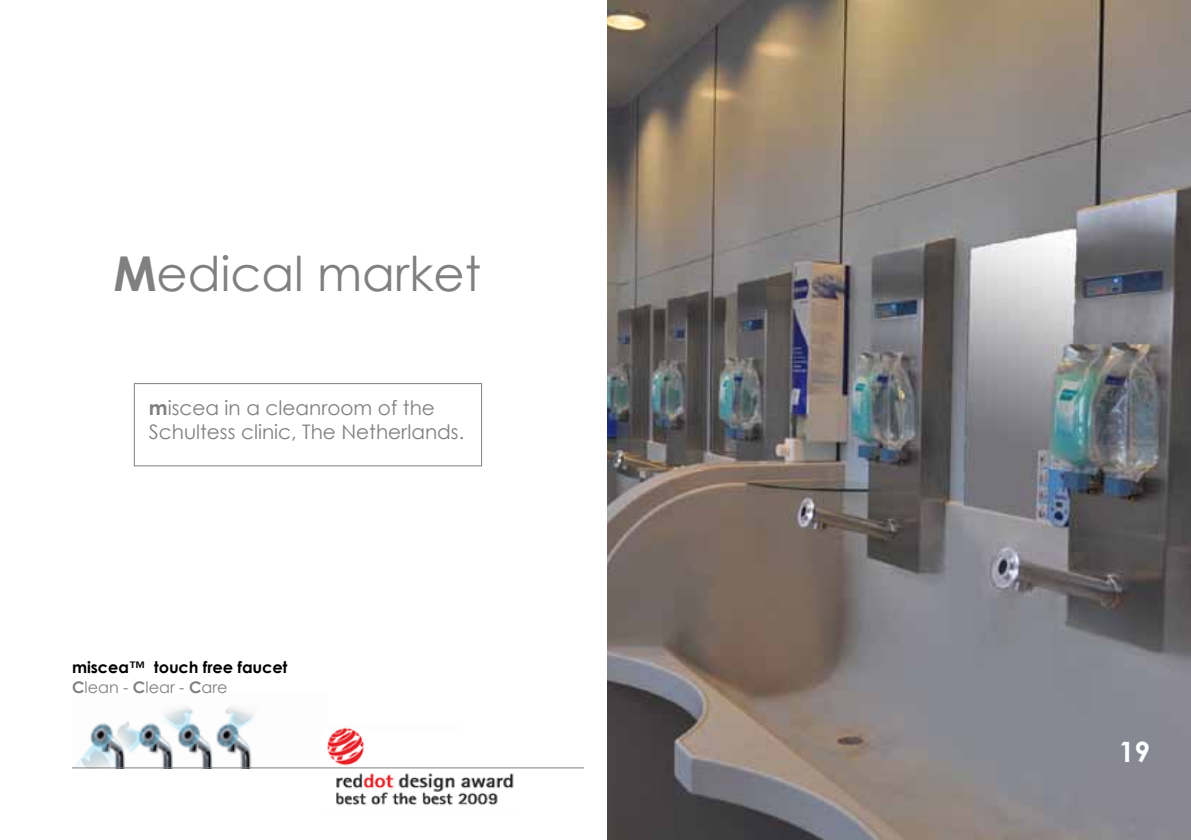
<style>
.page{position:relative;width:1191px;height:840px;background:#fff}
.page>*{position:absolute;margin:0;border:0;box-sizing:border-box;transform-origin:0 0}
.t1{font:48px "Century Gothic";color:#808080}
.t2{font:700 28px "Century Gothic";color:#fff}
.t3{font:20px/24px "Century Gothic";color:#808080}
.t4{font:700 16px/19.2px "Century Gothic";color:#000}
.s1{font-weight:700}
.s2{color:#808080}
.s3{font-weight:400;color:#808080}
</style>
<div class="page">
<img style="left:75px;top:706px;width:180px;height:61px">
<img style="left:322px;top:727px;width:195px;height:79px">
<hr style="left:72px;top:767px;width:1045px;height:1px;background:#808080">
<div style="left:584px;top:752px;width:22px;height:26px;background:#fff"></div>
<img style="left:607px;top:0;width:584px;height:839px">
<div style="left:134px;top:383px;width:348px;height:83px;border:1px solid #808080"></div>
<h1 class="t1" style="left:113px;top:240px;width:369px"><span class="s1">M</span>edical market</h1>
<p class="t3" style="left:149px;top:395px;width:317px"><span class="s1">m</span>iscea in a cleanroom of the<br>Schultess clinic, The Netherlands.</p>
<p class="t4" style="left:72px;top:656px;width:217px">miscea™ touch free faucet<br><span class="s2">C</span><span class="s3">lean -</span> <span class="s2">C</span><span class="s3">lear -</span> <span class="s2">C</span><span class="s3">are</span></p>
<h2 class="t2" style="left:1119px;top:729px;width:33px">19</h2>
</div>
